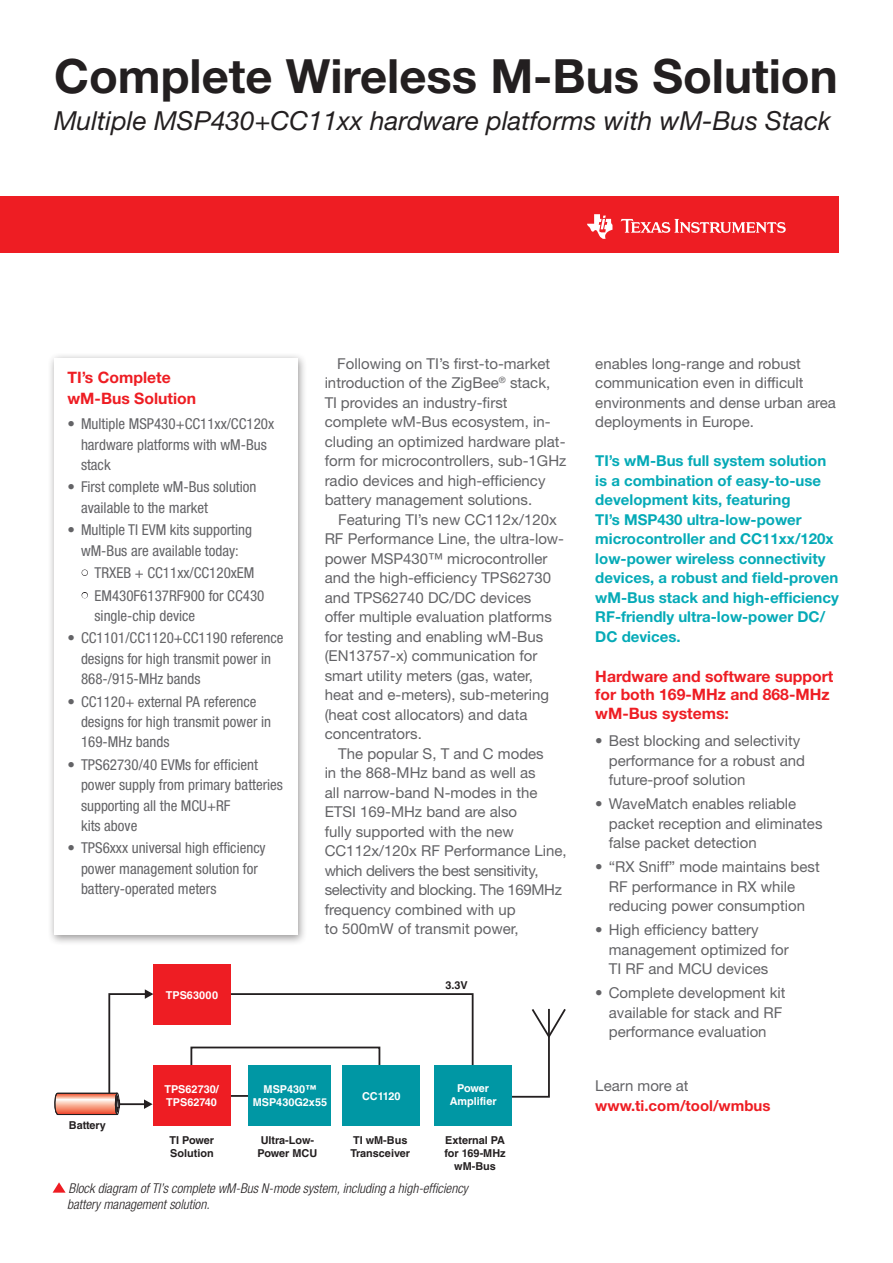
<style>
.page{position:relative;width:893px;height:1263px;background:#fff}
.page>*{position:absolute;margin:0;border:0;box-sizing:border-box;transform-origin:0 0}
.t1{font:700 47.25px "Helvetica Neue LT Std";color:#231f20}
.t2{font:italic 26.25px "Helvetica Neue LT Std";color:#231f20}
.t3{font:700 15.75px/18.9px "Helvetica Neue LT Std";color:#ee1d23}
.t4{font:15px/19.5px "Helvetica Neue LT Std";color:#636366}
.t5{font:condensed 15px/20.4px "Helvetica Neue LT Std";color:#636366}
.t6{font:700 15px/19.5px "Helvetica Neue LT Std";color:#05aab7}
.t7{font:700 15px "Helvetica Neue LT Std";color:#ee1d23}
.t8{font:italic 300 condensed 13.5px/16.2px "Helvetica Neue LT Std";color:#231f20}
.t9{font:700 10.95px/12.9px "Helvetica LT Std";color:#231f20}
.t10{font:700 10.95px/12.9px "Helvetica LT Std";color:#fff;text-align:center}
.s1{color:#fff}
</style>
<div class="page">
<div style="left:47px;top:353px;width:261px;height:592px;background:#231f20;opacity:.45"></div>
<div style="left:54px;top:358px;width:244px;height:576px;background:#fff"></div>
<svg style="left:82px;top:570px;width:6px;height:6px"></svg>
<svg style="left:82px;top:592px;width:6px;height:6px"></svg>
<div style="left:0;top:197px;width:839px;height:56px;background:#ee1d23"></div>
<svg style="left:587px;top:214px;width:25px;height:25px"></svg>
<svg style="left:621px;top:219px;width:165px;height:14px"></svg>
<svg style="left:53px;top:1182px;width:13px;height:11px"></svg>
<div style="left:153px;top:965px;width:78px;height:60px;background:#ee1d23"></div>
<div style="left:153px;top:1066px;width:78px;height:60px;background:#ee1d23"></div>
<div style="left:248px;top:1066px;width:83px;height:60px;background:#0097a4"></div>
<div style="left:342px;top:1066px;width:78px;height:60px;background:#0097a4"></div>
<div style="left:434px;top:1066px;width:78px;height:60px;background:#0097a4"></div>
<svg style="left:55px;top:989px;width:511px;height:126px"></svg>
<h1 class="t1" style="left:54px;top:46px;width:785px">Complete Wireless M-Bus Solution</h1>
<h2 class="t2" style="left:54px;top:105px;width:778px">Multiple MSP430+CC11xx hardware platforms with wM-Bus Stack</h2>
<p class="t3" style="left:68px;top:366px;width:130px;line-height:21.1px">TI’s Complete wM-Bus Solution</p>
<p class="t5" style="left:81px;top:414px;width:195px;text-indent:-14px">• Multiple MSP430+CC11xx/CC120x hardware platforms with wM-Bus stack</p>
<p class="t5" style="left:81px;top:477px;width:177px;text-indent:-14px">• First complete wM-Bus solution available to the market</p>
<p class="t5" style="left:68px;top:520px;width:188px;text-align:center">• Multiple TI EVM kits supporting - wM-Bus are available today:</p>
<p class="t5" style="left:81px;top:562px;width:175px"><span class="s1">•</span> TRXEB + CC11xx/CC120xEM</p>
<p class="t5" style="left:94px;top:585px;width:171px;text-indent:-14px"><span class="s1">•</span> EM430F6137RF900 for CC430 single-chip device</p>
<p class="t5" style="left:81px;top:628px;width:204px;text-indent:-14px">• CC1101/CC1120+CC1190 reference designs for high transmit power in<br>868-/915-MHz bands</p>
<p class="t5" style="left:81px;top:691px;width:192px;text-indent:-14px">• CC1120+ external PA reference designs for high transmit power in<br>169-MHz bands</p>
<p class="t5" style="left:81px;top:754px;width:204px;text-indent:-14px">• TPS62730/40 EVMs for efficient power supply from primary batteries supporting all the MCU+RF<br>kits above</p>
<p class="t5" style="left:81px;top:838px;width:186px;text-indent:-14px">• TPS6xxx universal high efficiency power management solution for battery-operated meters</p>
<p class="t10" style="left:166px;top:989px;width:54px">TPS63000</p>
<p class="t4" style="left:325px;top:353px;width:243px;text-indent:13px">Following on TI’s first-to-market introduction of the ZigBee<sup>®</sup> stack, TI provides an industry-first complete wM-Bus ecosystem, in&shy;cluding an optimized hardware plat&shy;form for microcontrollers, sub-1GHz radio devices and high-efficiency battery management solutions.</p>
<p class="t4" style="left:325px;top:509px;width:241px;text-indent:14px">Featuring TI’s new CC112x/120x<br>RF Performance Line, the ultra-low&shy;power MSP430™ microcontroller and the high-efficiency TPS62730 and TPS62740 DC/DC devices offer multiple evaluation platforms for testing and enabling wM-Bus (EN13757-x) communication for smart utility meters (gas, water, heat and e-meters), sub-metering (heat cost allocators) and data concentrators.</p>
<p class="t4" style="left:325px;top:743px;width:243px;text-indent:14px">The popular S, T and C modes<br>in the 868-MHz band as well as<br>all narrow-band N-modes in the<br>ETSI 169-MHz band are also<br>fully supported with the new<br>CC112x/120x RF Performance Line, which delivers the best sensitivity, selectivity and blocking. The 169MHz frequency combined with up<br>to 500mW of transmit power,</p>
<p class="t9" style="left:445px;top:980px;width:24px">3.3V</p>
<p class="t9" style="left:69px;top:1119px;width:39px">Battery</p>
<p class="t10" style="left:450px;top:1083px;width:48px">Power<br>Amplifier</p>
<p class="t10" style="left:164px;top:1084px;width:56px;text-align:left">TPS62730/<br>TPS62740</p>
<p class="t9" style="left:170px;top:1135px;width:46px">TI Power<br>Solution</p>
<p class="t9" style="left:258px;top:1135px;width:61px">Ultra-Low-<br>Power MCU</p>
<p class="t9" style="left:350px;top:1135px;width:61px">TI wM-Bus<br>Transceiver</p>
<p class="t9" style="left:445px;top:1135px;width:63px;text-align:center">External PA for 169-MHz wM-Bus</p>
<p class="t10" style="left:253px;top:1084px;width:76px">MSP430™<br>MSP430G2x55</p>
<p class="t10" style="left:362px;top:1090px;width:40px">CC1120</p>
<p class="t8" style="left:67px;top:1180px;width:402px">Block diagram of TI’s complete wM-Bus N-mode system, including a high-efficiency battery management solution.</p>
<p class="t4" style="left:595px;top:353px;width:242px">enables long-range and robust communication even in difficult environments and dense urban area deployments in Europe.</p>
<p class="t6" style="left:595px;top:451px;width:245px">TI’s wM-Bus full system solution is a combination of easy-to-use development kits, featuring<br>TI’s MSP430 ultra-low-power microcontroller and CC11xx/120x low-power wireless connectivity devices, a robust and field-proven wM-Bus stack and high-efficiency<br>RF-friendly ultra-low-power DC/<br>DC devices.</p>
<p class="t3" style="left:595px;top:666px;width:240px">Hardware and software support for both 169-MHz and 868-MHz wM-Bus systems:</p>
<p class="t4" style="left:609px;top:731px;width:198px;text-indent:-14px">• Best blocking and selectivity performance for a robust and future-proof solution</p>
<p class="t4" style="left:609px;top:794px;width:215px;text-indent:-14px">• WaveMatch enables reliable packet reception and eliminates false packet detection</p>
<p class="t4" style="left:609px;top:857px;width:212px;text-indent:-14px">• “RX Sniff” mode maintains best<br>RF performance in RX while reducing power consumption</p>
<p class="t4" style="left:609px;top:920px;width:182px;text-indent:-14px">• High efficiency battery management optimized for<br>TI RF and MCU devices</p>
<p class="t4" style="left:609px;top:983px;width:178px;text-indent:-14px">• Complete development kit available for stack and RF performance evaluation</p>
<p class="t4" style="left:595px;top:1076px;width:95px">Learn more at</p>
<p class="t7" style="left:595px;top:1096px;width:177px">www.ti.com/tool/wmbus</p>
</div>
